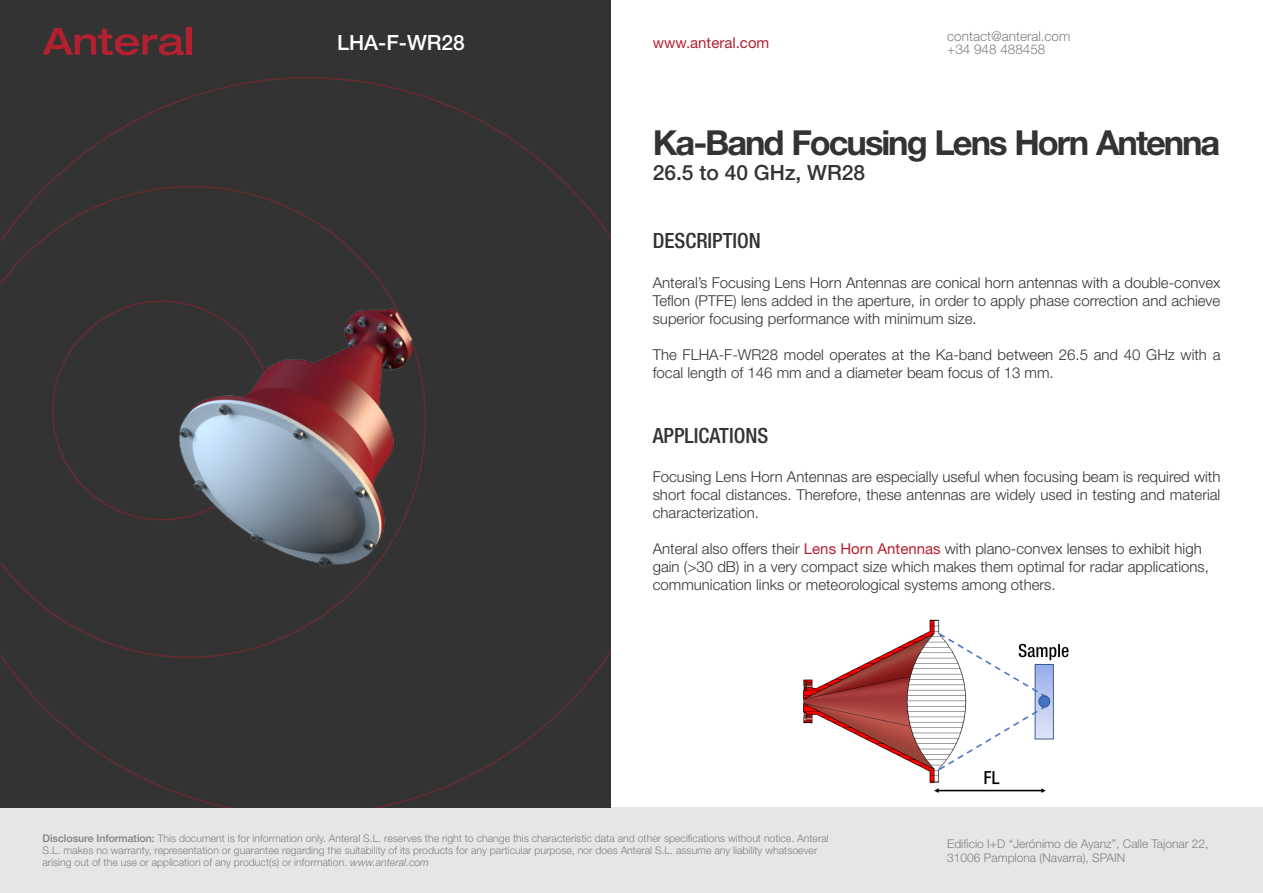
<style>
.page{position:relative;width:1263px;height:893px;background:#fff}
.page>*{position:absolute;margin:0;border:0;box-sizing:border-box;transform-origin:0 0}
.t1{font:700 34.5px "Helvetica Neue LT Std";letter-spacing:-.06em;color:#333}
.t2{font:500 condensed 21px "Helvetica Neue LT Std";color:#333}
.t3{font:500 21px "Helvetica Neue LT Std";color:#333}
.t4{font:500 21px "Helvetica Neue LT Std";color:#fff}
.t5{font:300 15px/18px "Helvetica Neue LT Std";color:#333;text-align:justify}
.t6{font:15px "Helvetica Neue LT Std";color:#b32130}
.t7{font:300 13.5px/13.5px "Helvetica Neue LT Std";color:#808080}
.t8{font:300 12px/13.5px "Helvetica Neue LT Std";color:#808080}
.t9{font:300 10.5px/12px "Helvetica Neue LT Std";color:#808080}
.s1{font-weight:400;color:#b32130}
.s2{font-weight:500}
.s3{font-style:italic}
</style>
<div class="page">
<div style="left:0;top:808px;width:1263px;height:85px;background:#e6e6e6"></div>
<div style="left:0;top:0;width:610px;height:808px;background:#333"></div>
<div style="left:186px;top:28px;width:5px;height:27px;background:#b32130"></div>
<svg style="left:51px;top:28px;width:126px;height:7px"></svg>
<svg style="left:2px;top:35px;width:565px;height:772px"></svg>
<img style="left:803px;top:619px;width:266px;height:174px">
<img style="left:43px;top:139px;width:567px;height:567px">
<p class="t4" style="left:337px;top:30px;width:129px">LHA-F-WR28</p>
<p class="t6" style="left:653px;top:34px;width:118px">www.anteral.com</p>
<p class="t7" style="left:947px;top:29px;width:125px">contact@anteral.com +34 948 488458</p>
<p class="t1" style="left:653px;top:121px;width:569px">Ka-Band Focusing Lens Horn Antenna</p>
<p class="t3" style="left:653px;top:160px;width:214px">26.5 to 40 GHz, WR28</p>
<p class="t2" style="left:653px;top:228px;width:110px">DESCRIPTION</p>
<p class="t5" style="left:653px;top:273px;width:569px">Anteral’s Focusing Lens Horn Antennas are conical horn antennas with a double-convex Teflon (PTFE) lens added in the aperture, in order to apply phase correction and achieve superior focusing performance with minimum size.</p>
<p class="t5" style="left:653px;top:345px;width:569px">The FLHA-F-WR28 model operates at the Ka-band between 26.5 and 40 GHz with a focal length of 146 mm and a diameter beam focus of 13 mm.</p>
<p class="t2" style="left:653px;top:423px;width:117px">APPLICATIONS</p>
<p class="t5" style="left:653px;top:467px;width:569px">Focusing Lens Horn Antennas are especially useful when focusing beam is required with short focal distances. Therefore, these antennas are widely used in testing and material characterization.</p>
<p class="t5" style="left:653px;top:539px;width:558px;text-align:left">Anteral also offers their <span class="s1">Lens Horn Antennas</span> with plano-convex lenses to exhibit high gain (&gt;30 dB) in a very compact size which makes them optimal for radar applications, communication links or meteorological systems among others.</p>
<p class="t9" style="left:43px;top:832px;width:788px"><span class="s2">Disclosure Information:</span> This document is for information only. Anteral S.L. reserves the right to change this characteristic data and other specifications without notice. Anteral<br>S.L. makes no warranty, representation or guarantee regarding the suitability of its products for any particular purpose, nor does Anteral S.L. assume any liability whatsoever arising out of the use or application of any product(s) or information. <span class="s3">www.anteral.com</span></p>
<p class="t8" style="left:947px;top:837px;width:263px">Edificio I+D “Jerónimo de Ayanz”, Calle Tajonar 22,<br>31006 Pamplona (Navarra), SPAIN</p>
</div>
